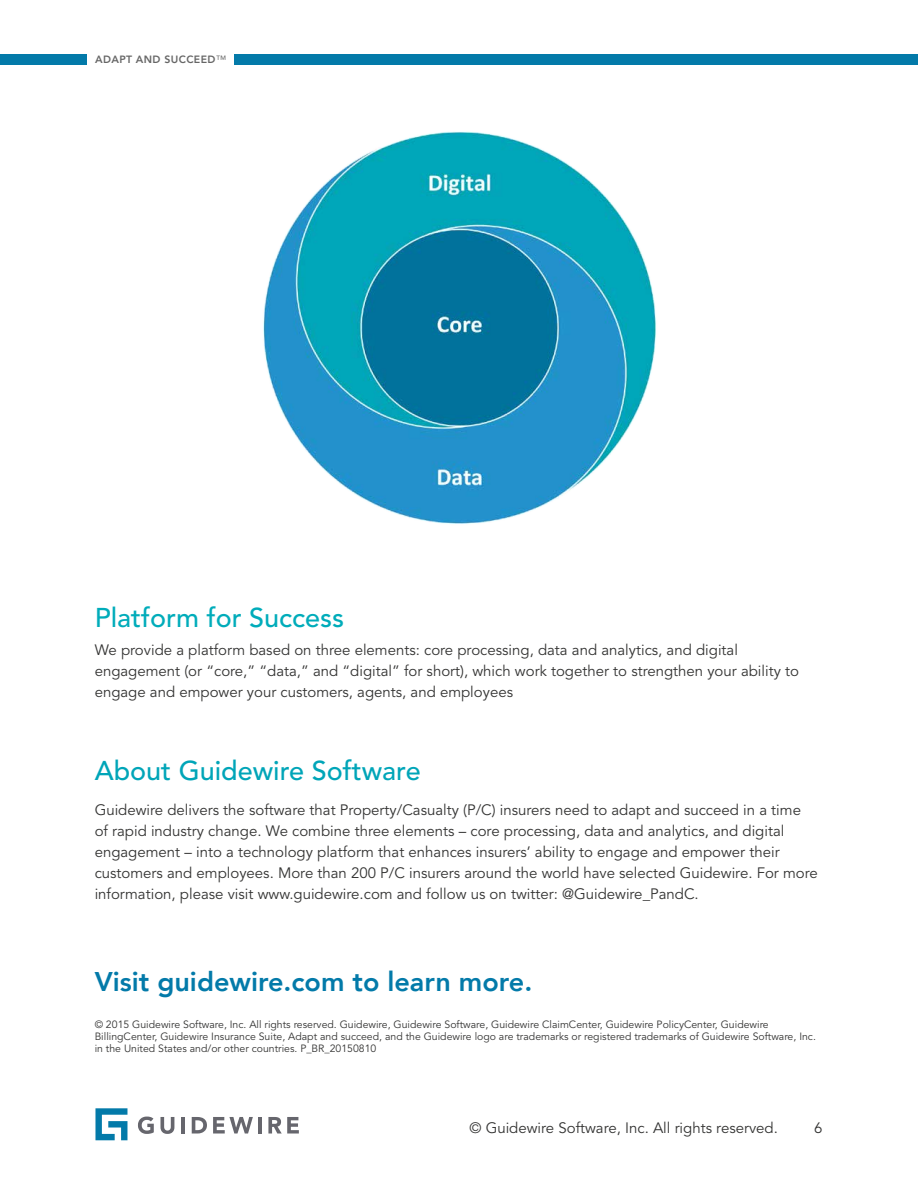
<style>
.page{position:relative;width:918px;height:1188px;background:#fff}
.page>*{position:absolute;margin:0;border:0;box-sizing:border-box;transform-origin:0 0}
.t1{font:800 27px "Avenir";color:#037aa9}
.t2{font:500 27px "Avenir LT Std";color:#00a5b8}
.t3{font:500 27px "Avenir LT Std";color:#00acba}
.t4{font:15px/21px "Avenir LT Std";color:#343433}
.t5{font:10.5px/12px "Avenir LT Std";color:#343433}
.t6{font:800 10.5px "Avenir LT Std";letter-spacing:.035em;color:#666}
.s1{font-weight:400}
</style>
<div class="page">
<svg style="left:138px;top:1117px;width:16px;height:17px"></svg>
<svg style="left:161px;top:1117px;width:13px;height:17px"></svg>
<hr style="left:181px;top:1117px;width:4px;height:17px;background:#66666d">
<svg style="left:192px;top:1117px;width:15px;height:17px"></svg>
<svg style="left:213px;top:1117px;width:40px;height:17px"></svg>
<hr style="left:258px;top:1117px;width:4px;height:17px;background:#66666d">
<svg style="left:268px;top:1117px;width:31px;height:17px"></svg>
<svg style="left:95px;top:1108px;width:32px;height:32px"></svg>
<div style="left:235px;top:54px;width:683px;height:11px;background:#037aa9"></div>
<div style="left:0;top:54px;width:87px;height:11px;background:#037aa9"></div>
<img style="left:263px;top:131px;width:393px;height:393px">
<p class="t6" style="left:95px;top:53px;width:133px">ADAPT AND SUCCEED<span class="s1">™</span></p>
<h1 class="t3" style="left:95px;top:602px;width:251px">Platform for Success</h1>
<p class="t4" style="left:95px;top:640px;width:706px">We provide a platform based on three elements: core processing, data and analytics, and digital engagement (or “core,” “data,” and “digital” for short), which work together to strengthen your ability to engage and empower your customers, agents, and employees</p>
<h1 class="t2" style="left:95px;top:755px;width:328px">About Guidewire Software</h1>
<p class="t4" style="left:95px;top:800px;width:725px">Guidewire delivers the software that Property/Casualty (P/C) insurers need to adapt and succeed in a time of rapid industry change. We combine three elements – core processing, data and analytics, and digital engagement – into a technology platform that enhances insurers’ ability to engage and empower their customers and employees. More than 200 P/C insurers around the world have selected Guidewire. For more information, please visit www.guidewire.com and follow us on twitter: @Guidewire_PandC.</p>
<h1 class="t1" style="left:95px;top:960px;width:439px">Visit guidewire.com to learn more.</h1>
<p class="t5" style="left:95px;top:1019px;width:723px">© 2015 Guidewire Software, Inc. All rights reserved. Guidewire, Guidewire Software, Guidewire ClaimCenter, Guidewire PolicyCenter, Guidewire<br>BillingCenter, Guidewire Insurance Suite, Adapt and succeed, and the Guidewire logo are trademarks or registered trademarks of Guidewire Software, Inc. in the United States and/or other countries. P_BR_20150810</p>
<p class="t4" style="left:470px;top:1118px;width:310px">© Guidewire Software, Inc. All rights reserved.</p>
<p class="t4" style="left:814px;top:1118px;width:10px">6</p>
</div>
